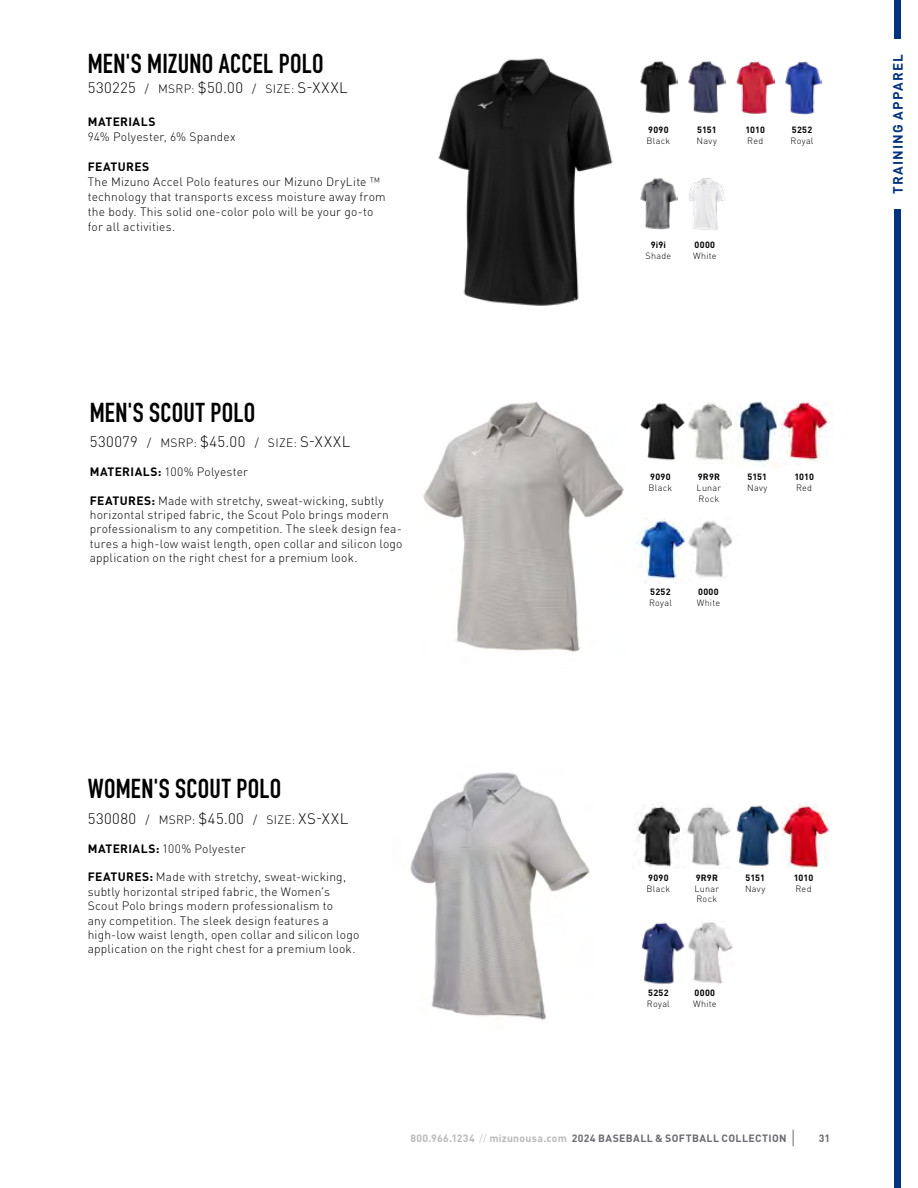
<style>
.page{position:relative;width:918px;height:1188px;background:#fff}
.page>*{position:absolute;margin:0;border:0;box-sizing:border-box;transform-origin:0 0}
.t1{font:27px "DIN Engschrift Std";letter-spacing:.015em;color:#000}
.t2{font:300 15px "DINOT";letter-spacing:.035em;color:#000}
.t3{font:700 13.5px "DINOT";letter-spacing:.085em;color:#003384}
.t4{font:300 12px/14.4px "DINOT";letter-spacing:.015em;color:#000}
.t5{font:700 12px "DINOT";letter-spacing:.03em;color:#000}
.t6{font:700 10.5px "DINOT";letter-spacing:.03em;color:#6c6a70}
.t7{font:300 9px/10.8px "DINOT";letter-spacing:.025em;color:#000}
.t8{font:700 9px "DINOT";letter-spacing:.03em;color:#000}
.s1{font-size:12px}
.s2{font-weight:700}
.s3{color:#bbb9b9}
.s4{font-weight:300;color:#bbb9b9}
</style>
<div class="page">
<svg style="left:793px;top:1130px;width:1px;height:16px"></svg>
<div style="left:894px;top:209px;width:7px;height:979px;background:#003384"></div>
<div style="left:894px;top:0;width:7px;height:39px;background:#003384"></div>
<img style="left:410px;top:772px;width:180px;height:248px">
<img style="left:637px;top:804px;width:43px;height:63px">
<img style="left:687px;top:807px;width:44px;height:59px">
<img style="left:736px;top:802px;width:94px;height:66px">
<img style="left:641px;top:922px;width:92px;height:62px">
<img style="left:640px;top:403px;width:45px;height:58px">
<img style="left:636px;top:519px;width:96px;height:64px">
<img style="left:688px;top:402px;width:45px;height:62px">
<img style="left:733px;top:401px;width:44px;height:67px">
<img style="left:780px;top:401px;width:54px;height:63px">
<img style="left:423px;top:402px;width:201px;height:250px">
<img style="left:438px;top:58px;width:175px;height:248px">
<img style="left:640px;top:61px;width:37px;height:53px">
<img style="left:640px;top:178px;width:37px;height:52px">
<img style="left:736px;top:61px;width:38px;height:53px">
<img style="left:688px;top:61px;width:37px;height:53px">
<img style="left:688px;top:178px;width:37px;height:52px">
<img style="left:785px;top:61px;width:37px;height:54px">
<h1 class="t1" style="left:88px;top:48px;width:238px">MEN'S MIZUNO ACCEL POLO</h1>
<p class="t2" style="left:88px;top:76px;width:262px">530225 <span class="s1">/ MSRP:</span> $50.00 <span class="s1">/ SIZE:</span> S-XXXL</p>
<p class="t5" style="left:88px;top:112px;width:69px">MATERIALS</p>
<p class="t4" style="left:88px;top:128px;width:149px">94% Polyester, 6% Spandex</p>
<p class="t5" style="left:88px;top:157px;width:63px">FEATURES</p>
<p class="t4" style="left:88px;top:173px;width:300px;line-height:15px">The Mizuno Accel Polo features our Mizuno DryLite ™ technology that transports excess moisture away from the body. This solid one-color polo will be your go-to for all activities.</p>
<h1 class="t1" style="left:90px;top:396px;width:167px">MEN'S SCOUT POLO</h1>
<p class="t2" style="left:90px;top:430px;width:262px">530079 <span class="s1">/ MSRP:</span> $45.00 <span class="s1">/ SIZE:</span> S-XXXL</p>
<p class="t4" style="left:90px;top:464px;width:160px"><span class="s2">MATERIALS:</span> 100% Polyester</p>
<p class="t4" style="left:90px;top:492px;width:314px"><span class="s2">FEATURES:</span> Made with stretchy, sweat-wicking, subtly horizontal striped fabric, the Scout Polo brings modern professionalism to any competition. The sleek design fea&shy;tures a high-low waist length, open collar and silicon logo application on the right chest for a premium look.</p>
<p class="t8" style="left:648px;top:123px;width:22px">9090</p>
<p class="t7" style="left:647px;top:135px;width:25px">Black</p>
<p class="t8" style="left:697px;top:123px;width:21px">5151</p>
<p class="t7" style="left:697px;top:135px;width:22px">Navy</p>
<p class="t8" style="left:745px;top:123px;width:21px">1010</p>
<p class="t7" style="left:747px;top:135px;width:17px">Red</p>
<p class="t8" style="left:792px;top:123px;width:22px">5252</p>
<p class="t7" style="left:791px;top:135px;width:24px">Royal</p>
<p class="t8" style="left:651px;top:238px;width:17px">9i9i</p>
<p class="t7" style="left:646px;top:250px;width:27px">Shade</p>
<p class="t8" style="left:695px;top:238px;width:22px">0000</p>
<p class="t7" style="left:693px;top:250px;width:25px">White</p>
<p class="t3" style="left:887px;top:194px;width:142px;rotate:-90deg">TRAINING APPAREL</p>
<p class="t8" style="left:650px;top:470px;width:22px">9090</p>
<p class="t7" style="left:649px;top:482px;width:25px">Black</p>
<p class="t8" style="left:698px;top:470px;width:24px">9R9R</p>
<p class="t7" style="left:697px;top:482px;width:26px">Lunar<br>Rock</p>
<p class="t8" style="left:748px;top:470px;width:21px">5151</p>
<p class="t7" style="left:747px;top:482px;width:22px">Navy</p>
<p class="t8" style="left:794px;top:470px;width:21px">1010</p>
<p class="t7" style="left:796px;top:482px;width:17px">Red</p>
<p class="t8" style="left:650px;top:585px;width:22px">5252</p>
<p class="t7" style="left:649px;top:597px;width:24px">Royal</p>
<p class="t8" style="left:698px;top:585px;width:22px">0000</p>
<p class="t7" style="left:697px;top:597px;width:25px">White</p>
<h1 class="t1" style="left:88px;top:773px;width:195px">WOMEN'S SCOUT POLO</h1>
<p class="t2" style="left:88px;top:807px;width:262px">530080 <span class="s1">/ MSRP:</span> $45.00 <span class="s1">/ SIZE:</span> XS-XXL</p>
<p class="t4" style="left:88px;top:840px;width:160px"><span class="s2">MATERIALS:</span> 100% Polyester</p>
<p class="t4" style="left:88px;top:869px;width:273px"><span class="s2">FEATURES:</span> Made with stretchy, sweat-wicking, subtly horizontal striped fabric, the Women's Scout Polo brings modern professionalism to<br>any competition. The sleek design features a high-low waist length, open collar and silicon logo application on the right chest for a premium look.</p>
<p class="t8" style="left:648px;top:871px;width:22px">9090</p>
<p class="t7" style="left:647px;top:882px;width:25px">Black</p>
<p class="t8" style="left:648px;top:985px;width:22px">5252</p>
<p class="t7" style="left:647px;top:997px;width:24px">Royal</p>
<p class="t8" style="left:696px;top:871px;width:24px">9R9R</p>
<p class="t7" style="left:695px;top:882px;width:26px">Lunar<br>Rock</p>
<p class="t8" style="left:695px;top:985px;width:22px">0000</p>
<p class="t7" style="left:693px;top:997px;width:25px">White</p>
<p class="t8" style="left:745px;top:871px;width:21px">5151</p>
<p class="t7" style="left:745px;top:882px;width:22px">Navy</p>
<p class="t8" style="left:794px;top:871px;width:21px">1010</p>
<p class="t7" style="left:796px;top:882px;width:17px">Red</p>
<p class="t6" style="left:411px;top:1130px;width:378px"><span class="s3">800.966.1234</span> <span class="s4">//</span> <span class="s3">mizunousa.com</span> 2024 BASEBALL &amp; SOFTBALL COLLECTION</p>
<p class="t6" style="left:819px;top:1130px;width:13px">31</p>
</div>
